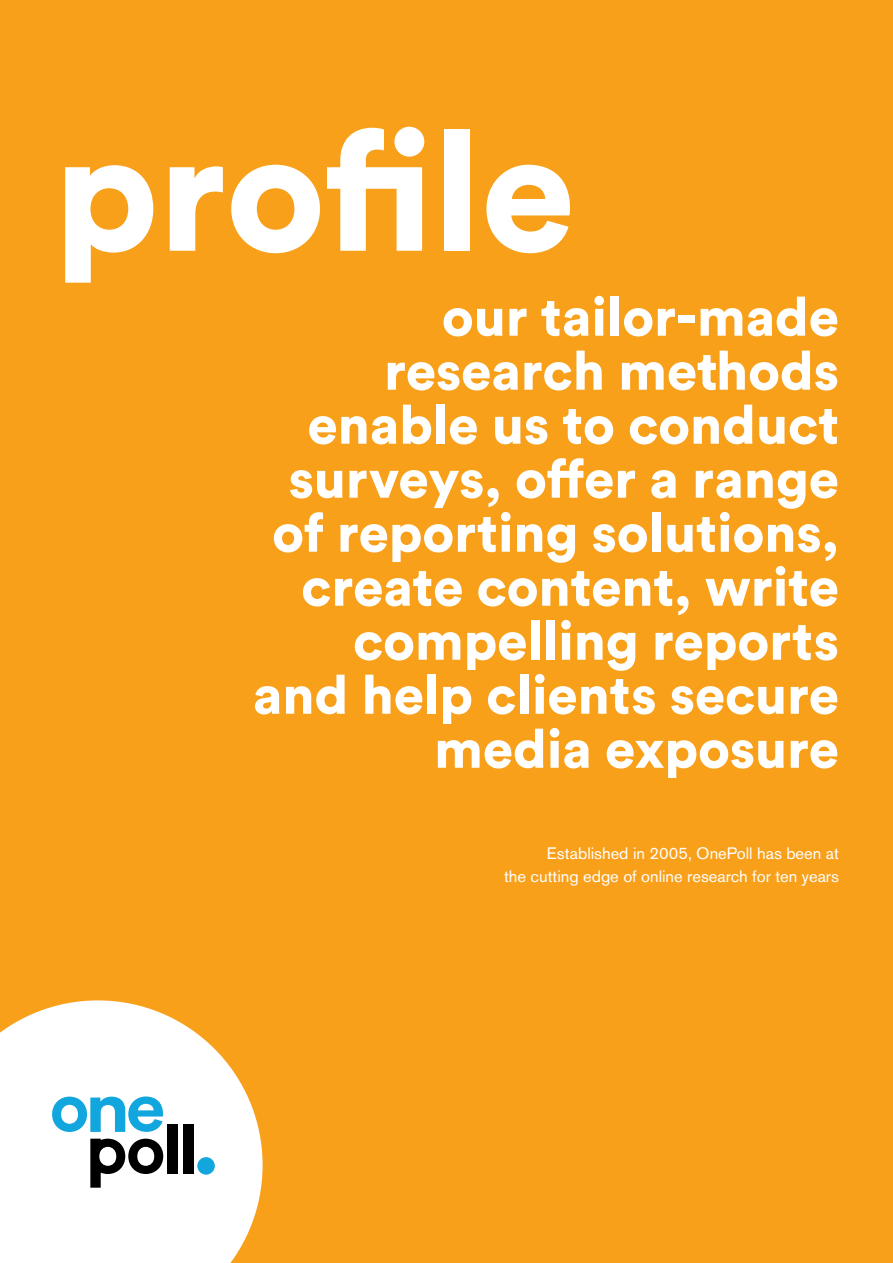
<style>
.page{position:relative;width:893px;height:1263px;background:#f9a01b}
.page>*{position:absolute;margin:0;border:0;box-sizing:border-box;transform-origin:0 0}
.t1{font:900 168px "Circular Std";color:#fff}
.t2{font:900 54px/54px "Circular Std";color:#fff;text-align:right}
.t3{font:16.5px/22.5px "Akzidenz Grotesk BE";color:#fff;text-align:right}
</style>
<div class="page">
<svg style="left:0;top:1000px;width:263px;height:263px;background:#fdf1df"></svg>
<svg style="left:52px;top:1096px;width:111px;height:36px;background:#75cbeb"></svg>
<div style="left:197px;top:1157px;width:18px;height:18px;background:#12a6de;border-radius:50%"></div>
<svg style="left:90px;top:1139px;width:73px;height:49px;background:#858585"></svg>
<div style="left:167px;top:1125px;width:10px;height:49px;background:#000"></div>
<div style="left:183px;top:1125px;width:10px;height:49px;background:#000"></div>
<h1 class="t1" style="left:54px;top:80px;width:523px">profile</h1>
<p class="t2" style="left:253px;top:288px;width:588px">our tailor-made research methods enable us to conduct surveys, offer a range of reporting solutions, create content, write compelling reports and help clients secure media exposure</p>
<p class="t3" style="left:504px;top:842px;width:336px">Established in 2005, OnePoll has been at<br>the cutting edge of online research for ten years</p>
</div>
